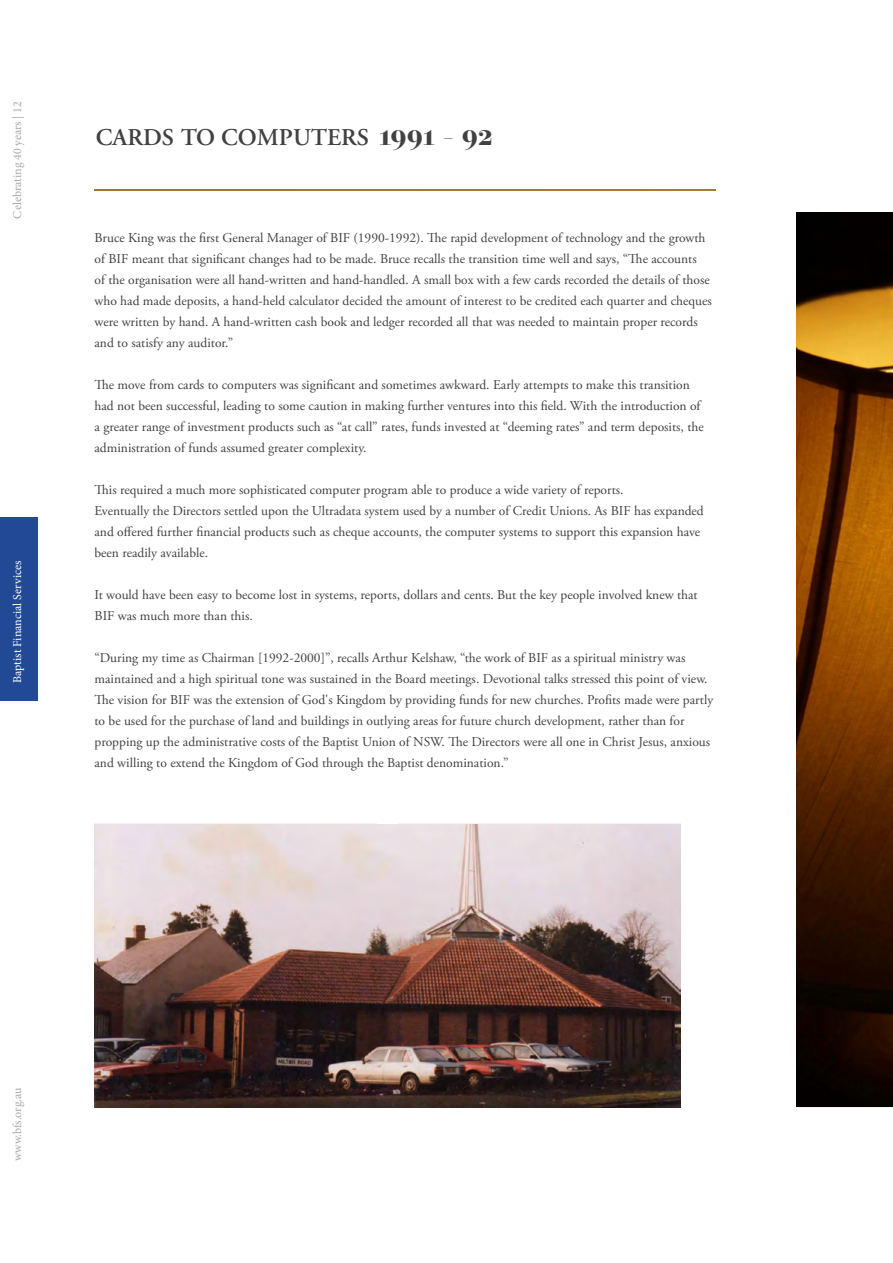
<style>
.page{position:relative;width:893px;height:1263px;background:#fff}
.page>*{position:absolute;margin:0;border:0;box-sizing:border-box;transform-origin:0 0}
.t1{font:600 24px "Adobe Garamond Pro";color:#414042}
.t2{font:13.5px/21px "Adobe Garamond Pro";color:#414042}
.t3{font:12px "Minion Pro";letter-spacing:-.005em;color:#a7a9ac}
.t4{font:12px "Minion Pro";color:#fff}
.s1{font-family:"Operetta 12";font-weight:700;font-size:28.5px}
</style>
<div class="page">
<div style="left:0;top:518px;width:38px;height:183px;background:#214996"></div>
<img style="left:796px;top:213px;width:97px;height:894px">
<hr style="left:94px;top:189px;width:622px;height:2px;background:#a17b34">
<img style="left:94px;top:824px;width:586px;height:284px">
<p class="t3" style="left:9px;top:219px;width:119px;rotate:-90deg">Celebrating 40 years | 12</p>
<p class="t4" style="left:9px;top:683px;width:124px;rotate:-90deg">Baptist Financial Services</p>
<h1 class="t1" style="left:96px;top:123px;width:399px">CARDS TO COMPUTERS <span class="s1">1991 - 92</span></h1>
<p class="t2" style="left:94px;top:228px;width:619px">Bruce King was the first General Manager of BIF (1990-1992). The rapid development of technology and the growth of BIF meant that significant changes had to be made. Bruce recalls the transition time well and says, “The accounts<br>of the organisation were all hand-written and hand-handled. A small box with a few cards recorded the details of those who had made deposits, a hand-held calculator decided the amount of interest to be credited each quarter and cheques were written by hand. A hand-written cash book and ledger recorded all that was needed to maintain proper records and to satisfy any auditor.”</p>
<p class="t2" style="left:94px;top:375px;width:611px">The move from cards to computers was significant and sometimes awkward. Early attempts to make this transition had not been successful, leading to some caution in making further ventures into this field. With the introduction of a greater range of investment products such as “at call” rates, funds invested at “deeming rates” and term deposits, the administration of funds assumed greater complexity.</p>
<p class="t2" style="left:94px;top:480px;width:611px">This required a much more sophisticated computer program able to produce a wide variety of reports.<br>Eventually the Directors settled upon the Ultradata system used by a number of Credit Unions. As BIF has expanded and offered further financial products such as cheque accounts, the computer systems to support this expansion have been readily available.</p>
<p class="t2" style="left:94px;top:585px;width:605px">It would have been easy to become lost in systems, reports, dollars and cents. But the key people involved knew that<br>BIF was much more than this.</p>
<p class="t2" style="left:94px;top:648px;width:620px">“During my time as Chairman [1992-2000]”, recalls Arthur Kelshaw, “the work of BIF as a spiritual ministry was maintained and a high spiritual tone was sustained in the Board meetings. Devotional talks stressed this point of view.<br>The vision for BIF was the extension of God's Kingdom by providing funds for new churches. Profits made were partly to be used for the purchase of land and buildings in outlying areas for future church development, rather than for propping up the administrative costs of the Baptist Union of NSW. The Directors were all one in Christ Jesus, anxious and willing to extend the Kingdom of God through the Baptist denomination.”</p>
<p class="t3" style="left:9px;top:1161px;width:75px;rotate:-90deg">www.bfs.org.au</p>
</div>
